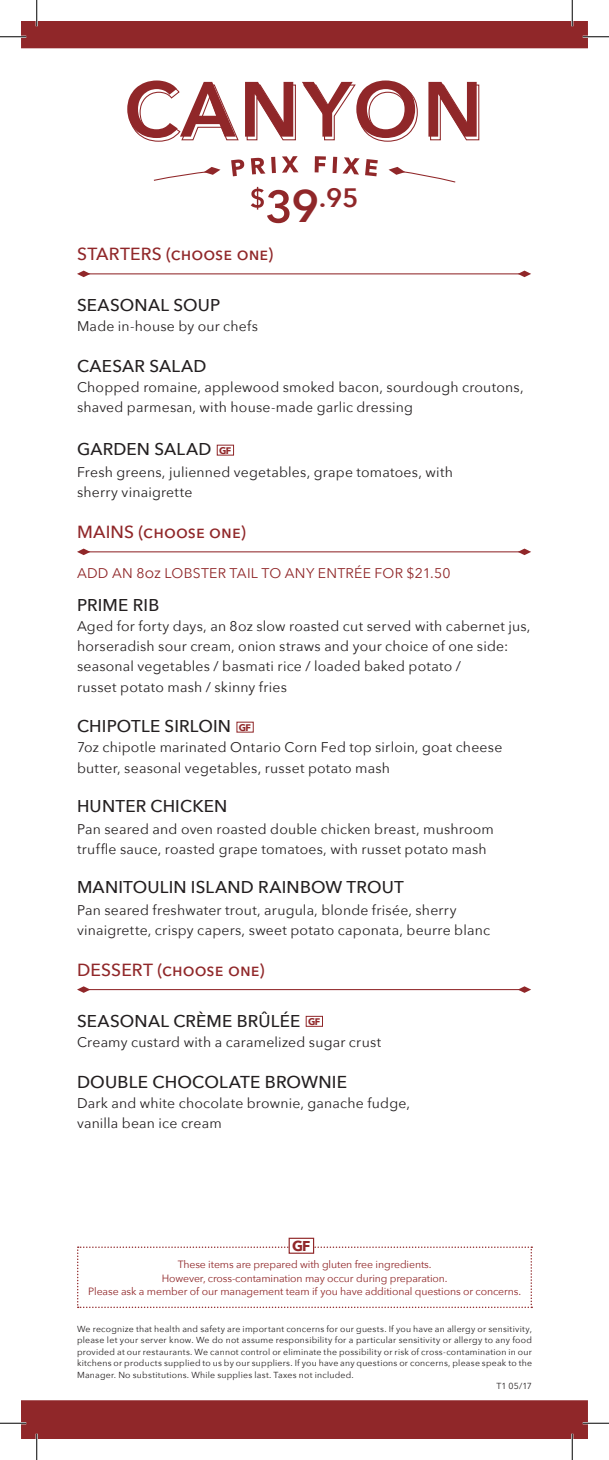
<style>
.page{position:relative;width:609px;height:1460px;background:#fff}
.page>*{position:absolute;margin:0;border:0;box-sizing:border-box;transform-origin:0 0}
.t1{font:600 77.35px "Avenir Next";letter-spacing:.05em;color:#902729}
.t2{font:600 26.6px "Avenir Next";color:#902729}
.t3{font:500 17.5px "Avenir Next";letter-spacing:.005em;color:#902729}
.t4{font:500 17.15px "Avenir Next";letter-spacing:.01em;color:#231f20}
.t5{font:700 14.17px "Avenir Next";color:#902729}
.t6{font:14px/20.1px "Avenir Next";letter-spacing:.015em;color:#231f20}
.t7{font:14px "Avenir Next";letter-spacing:.02em;color:#902729}
.t8{font:10.5px/13.7px "Avenir Next";letter-spacing:-.01em;color:#902729;text-align:center}
.t9{font:8.75px "Avenir Next";letter-spacing:.025em;color:#231f20}
.s1{font-size:45.5px}
.s2{font-weight:700;font-size:9.45px;color:#902729}
</style>
<div class="page">
<div style="left:21px;top:1400px;width:567px;height:38px;background:#902729"></div>
<div style="left:21px;top:21px;width:567px;height:27px;background:#902729"></div>
<hr style="left:88px;top:273px;width:438px;height:1px;background:#902729">
<svg style="left:77px;top:271px;width:13px;height:6px"></svg>
<svg style="left:518px;top:271px;width:13px;height:6px"></svg>
<div style="left:217px;top:445px;width:17px;height:10px;background:#fff;border:1px solid #902729"></div>
<hr style="left:88px;top:551px;width:438px;height:1px;background:#902729">
<svg style="left:77px;top:548px;width:13px;height:7px"></svg>
<svg style="left:518px;top:548px;width:13px;height:7px"></svg>
<hr style="left:88px;top:989px;width:438px;height:1px;background:#902729">
<svg style="left:77px;top:986px;width:13px;height:7px"></svg>
<svg style="left:518px;top:986px;width:13px;height:7px"></svg>
<div style="left:306px;top:1016px;width:17px;height:10px;background:#fff;border:1px solid #902729"></div>
<svg style="left:77px;top:1246px;width:455px;height:62px"></svg>
<div style="left:289px;top:1237px;width:25px;height:16px;background:#fff;border:1px solid #902729"></div>
<svg style="left:231px;top:159px;width:13px;height:17px"></svg>
<svg style="left:251px;top:158px;width:14px;height:16px"></svg>
<svg style="left:271px;top:157px;width:5px;height:16px"></svg>
<svg style="left:282px;top:156px;width:17px;height:17px"></svg>
<svg style="left:315px;top:156px;width:11px;height:16px"></svg>
<svg style="left:332px;top:157px;width:5px;height:16px"></svg>
<svg style="left:343px;top:157px;width:35px;height:19px"></svg>
<svg style="left:389px;top:167px;width:67px;height:16px"></svg>
<svg style="left:153px;top:167px;width:67px;height:14px"></svg>
<svg style="left:128px;top:83px;width:111px;height:59px"></svg>
<svg style="left:246px;top:84px;width:50px;height:57px"></svg>
<svg style="left:303px;top:83px;width:115px;height:59px"></svg>
<svg style="left:430px;top:84px;width:50px;height:57px"></svg>
<svg style="left:251px;top:187px;width:39px;height:36px"></svg>
<hr style="left:0;top:36px;width:26px;height:2px;background:#fff">
<hr style="left:583px;top:36px;width:26px;height:2px;background:#fff">
<hr style="left:0;top:1422px;width:26px;height:2px;background:#fff">
<hr style="left:583px;top:1422px;width:26px;height:2px;background:#fff">
<hr style="left:36px;top:0;width:2px;height:26px;background:#fff">
<hr style="left:36px;top:1433px;width:2px;height:27px;background:#fff">
<hr style="left:571px;top:0;width:2px;height:26px;background:#fff">
<hr style="left:571px;top:1433px;width:2px;height:27px;background:#fff">
<svg style="left:0;top:36px;width:26px;height:1px"></svg>
<svg style="left:583px;top:36px;width:26px;height:1px"></svg>
<svg style="left:0;top:1422px;width:26px;height:1px"></svg>
<svg style="left:583px;top:1422px;width:26px;height:1px"></svg>
<svg style="left:36px;top:0;width:1px;height:26px"></svg>
<svg style="left:36px;top:1433px;width:1px;height:27px"></svg>
<svg style="left:572px;top:0;width:1px;height:26px"></svg>
<svg style="left:572px;top:1433px;width:1px;height:27px"></svg>
<h1 class="t1" style="left:124px;top:43px;width:360px">CANYON</h1>
<h2 class="t2" style="left:292px;top:175px;width:69px"><span class="s1">9</span>.95</h2>
<p class="t3" style="left:77px;top:239px;width:198px">STARTERS (choose one)</p>
<p class="t4" style="left:77px;top:290px;width:145px">SEASONAL SOUP</p>
<p class="t6" style="left:77px;top:315px;width:183px">Made in-house by our chefs</p>
<p class="t4" style="left:77px;top:351px;width:131px">CAESAR SALAD</p>
<p class="t6" style="left:77px;top:376px;width:448px">Chopped romaine, applewood smoked bacon, sourdough croutons, shaved parmesan, with house-made garlic dressing</p>
<p class="t4" style="left:77px;top:435px;width:156px">GARDEN SALAD <span class="s2">GF</span></p>
<p class="t6" style="left:77px;top:461px;width:378px">Fresh greens, julienned vegetables, grape tomatoes, with sherry vinaigrette</p>
<p class="t3" style="left:77px;top:517px;width:170px">MAINS (choose one)</p>
<p class="t7" style="left:77px;top:561px;width:375px">ADD AN 8oz LOBSTER TAIL TO ANY ENTRÉE FOR $21.50</p>
<p class="t4" style="left:77px;top:590px;width:84px">PRIME RIB</p>
<p class="t6" style="left:77px;top:615px;width:455px">Aged for forty days, an 8oz slow roasted cut served with cabernet jus, horseradish sour cream, onion straws and your choice of one side: seasonal vegetables / basmati rice / loaded baked potato /<br>russet potato mash / skinny fries</p>
<p class="t4" style="left:77px;top:712px;width:176px">CHIPOTLE SIRLOIN <span class="s2">GF</span></p>
<p class="t6" style="left:77px;top:737px;width:427px">7oz chipotle marinated Ontario Corn Fed top sirloin, goat cheese butter, seasonal vegetables, russet potato mash</p>
<p class="t4" style="left:77px;top:791px;width:152px">HUNTER CHICKEN</p>
<p class="t6" style="left:77px;top:818px;width:418px">Pan seared and oven roasted double chicken breast, mushroom truffle sauce, roasted grape tomatoes, with russet potato mash</p>
<p class="t4" style="left:77px;top:872px;width:328px">MANITOULIN ISLAND RAINBOW TROUT</p>
<p class="t6" style="left:77px;top:899px;width:415px">Pan seared freshwater trout, arugula, blonde frisée, sherry vinaigrette, crispy capers, sweet potato caponata, beurre blanc</p>
<p class="t3" style="left:77px;top:954px;width:189px">DESSERT (choose one)</p>
<p class="t4" style="left:77px;top:1006px;width:245px">SEASONAL CRÈME BRÛLÉE <span class="s2">GF</span></p>
<p class="t6" style="left:77px;top:1031px;width:306px">Creamy custard with a caramelized sugar crust</p>
<p class="t4" style="left:77px;top:1067px;width:272px">DOUBLE CHOCOLATE BROWNIE</p>
<p class="t6" style="left:77px;top:1092px;width:335px">Dark and white chocolate brownie, ganache fudge, vanilla bean ice cream</p>
<p class="t5" style="left:292px;top:1233px;width:20px">GF</p>
<p class="t8" style="left:88px;top:1257px;width:434px">These items are prepared with gluten free ingredients.<br>However, cross-contamination may occur during preparation.<br>Please ask a member of our management team if you have additional questions or concerns.</p>
<p class="t9" style="left:77px;top:1321px;width:456px">We recognize that health and safety are important concerns for our guests. If you have an allergy or sensitivity,</p>
<p class="t9" style="left:77px;top:1332px;width:457px">please let your server know. We do not assume responsibility for a particular sensitivity or allergy to any food</p>
<p class="t9" style="left:77px;top:1344px;width:456px">provided at our restaurants. We cannot control or eliminate the possibility or risk of cross-contamination in our</p>
<p class="t9" style="left:77px;top:1355px;width:457px">kitchens or products supplied to us by our suppliers. If you have any questions or concerns, please speak to the</p>
<p class="t9" style="left:77px;top:1367px;width:278px">Manager. No substitutions. While supplies last. Taxes not included.</p>
<p class="t9" style="left:496px;top:1378px;width:37px">T1 05/17</p>
</div>
